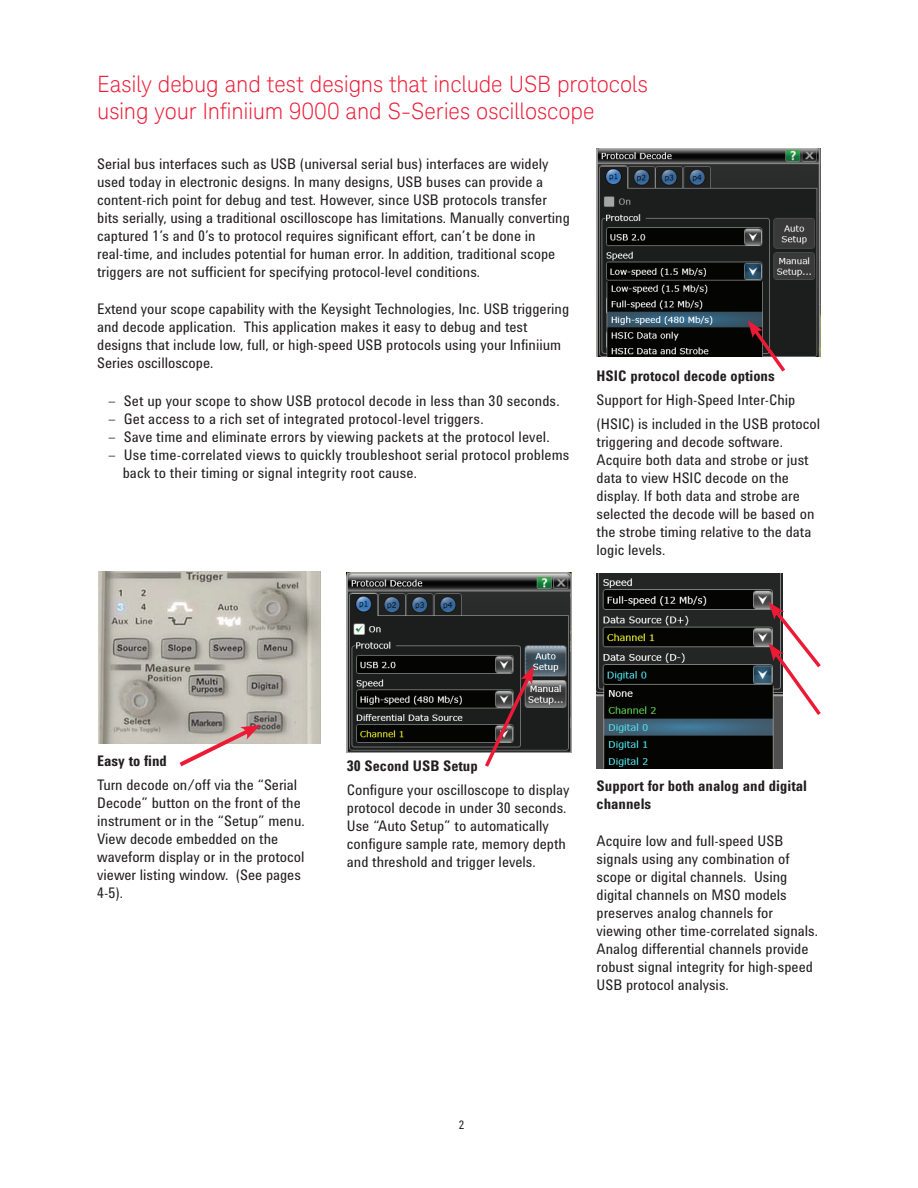
<style>
.page{position:relative;width:918px;height:1188px;background:#fff}
.page>*{position:absolute;margin:0;border:0;box-sizing:border-box;transform-origin:0 0}
.t1{font:300 22.5px/27px "Keysight Sans";letter-spacing:-.005em;color:#ed1a36}
.t2{font:15px/18px "Agilent Condensed CFF";color:#231f20}
.t3{font:700 15px/18px "Agilent Condensed CFF";color:#231f20}
.t4{font:12px "Agilent Condensed CFF";color:#231f20}
.s1{font-family:"Keysight Sans";font-weight:300}
</style>
<div class="page">
<img style="left:347px;top:572px;width:224px;height:180px">
<img style="left:597px;top:149px;width:224px;height:208px">
<img style="left:98px;top:572px;width:223px;height:172px">
<svg style="left:175px;top:725px;width:86px;height:42px"></svg>
<svg style="left:482px;top:666px;width:52px;height:101px;background:#5b4b4d"></svg>
<svg style="left:748px;top:320px;width:41px;height:52px"></svg>
<img style="left:597px;top:574px;width:186px;height:195px">
<svg style="left:769px;top:602px;width:52px;height:117px"></svg>
<h1 class="t1" style="left:97px;top:71px;width:552px">Easily debug and test designs that include USB protocols using your Infiniium 9000 and S-Series oscilloscope</h1>
<p class="t2" style="left:97px;top:154px;width:474px">Serial bus interfaces such as USB (universal serial bus) interfaces are widely used today in electronic designs. In many designs, USB buses can provide a content-rich point for debug and test. However, since USB protocols transfer bits serially, using a traditional oscilloscope has limitations. Manually converting captured 1’s and 0’s to protocol requires significant effort, can’t be done in real-time, and includes potential for human error. In addition, traditional scope triggers are not sufficient for specifying protocol-level conditions.</p>
<p class="t2" style="left:97px;top:300px;width:473px">Extend your scope capability with the Keysight Technologies, Inc. USB triggering and decode application. This application makes it easy to debug and test designs that include low, full, or high-speed USB protocols using your Infiniium Series oscilloscope.</p>
<p class="t2" style="left:108px;top:391px;width:453px"><span class="s1">–</span> Set up your scope to show USB protocol decode in less than 30 seconds.</p>
<p class="t2" style="left:108px;top:409px;width:377px"><span class="s1">–</span> Get access to a rich set of integrated protocol-level triggers.</p>
<p class="t2" style="left:108px;top:427px;width:444px"><span class="s1">–</span> Save time and eliminate errors by viewing packets at the protocol level.</p>
<p class="t2" style="left:123px;top:445px;width:448px;text-indent:-15px"><span class="s1">–</span> Use time-correlated views to quickly troubleshoot serial protocol problems back to their timing or signal integrity root cause.</p>
<p class="t3" style="left:597px;top:367px;width:180px">HSIC protocol decode options</p>
<p class="t2" style="left:597px;top:388px;width:225px;line-height:24px">Support for High-Speed Inter-Chip (HSIC) is included in the USB protocol</p>
<p class="t2" style="left:597px;top:433px;width:219px">triggering and decode software.<br>Acquire both data and strobe or just data to view HSIC decode on the display. If both data and strobe are selected the decode will be based on the strobe timing relative to the data logic levels.</p>
<p class="t3" style="left:97px;top:751px;width:71px">Easy to find</p>
<p class="t2" style="left:97px;top:775px;width:209px">Turn decode on/off via the “Serial<br>Decode” button on the front of the instrument or in the “Setup” menu.<br>View decode embedded on the waveform display or in the protocol viewer listing window. (See pages<br>4-5).</p>
<p class="t3" style="left:347px;top:756px;width:132px">30 Second USB Setup</p>
<p class="t2" style="left:347px;top:780px;width:224px">Configure your oscilloscope to display protocol decode in under 30 seconds.<br>Use “Auto Setup” to automatically configure sample rate, memory depth and threshold and trigger levels.</p>
<p class="t3" style="left:597px;top:776px;width:212px">Support for both analog and digital channels</p>
<p class="t2" style="left:597px;top:832px;width:223px">Acquire low and full-speed USB signals using any combination of scope or digital channels. Using digital channels on MSO models preserves analog channels for viewing other time-correlated signals.<br>Analog differential channels provide robust signal integrity for high-speed USB protocol analysis.</p>
<p class="t4" style="left:459px;top:1115px;width:7px">2</p>
</div>
